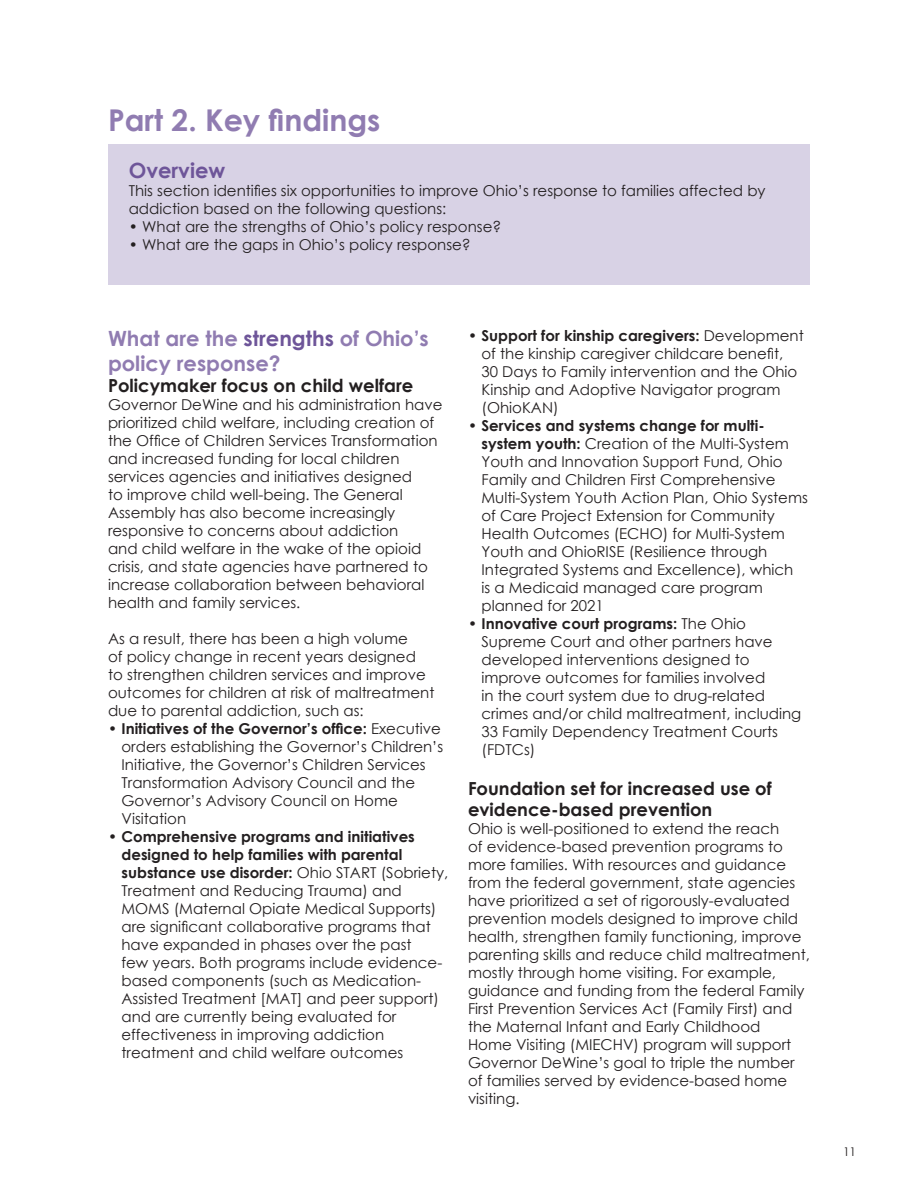
<style>
.page{position:relative;width:918px;height:1188px;background:#fff}
.page>*{position:absolute;margin:0;border:0;box-sizing:border-box;transform-origin:0 0}
.t1{font:700 30px "Century Gothic";color:#907cb1}
.heading_3{font:700 21px/25.2px "Century Gothic";color:#907cb1}
.heading_2{font:700 21px "Century Gothic";color:#6e5599}
.t2{font:700 18px/21.6px "Century Gothic";color:#231f20}
.t3{font:15px/18px "Century Gothic";color:#231f20}
.t4{font:12px "Century Gothic";color:#231f20}
.s1{color:#6e5599}
.s2{font-weight:700}
</style>
<div class="page">
<div style="left:108px;top:144px;width:702px;height:140px;background:#d8d2e5"></div>
<p class="t1" style="left:108px;top:97px;width:274px">Part 2. Key findings</p>
<p class="heading_2" style="left:129px;top:155px;width:98px">Overview</p>
<p class="t3" style="left:129px;top:182px;width:638px">This section identifies six opportunities to improve Ohio’s response to families affected by addiction based on the following questions:</p>
<p class="t3" style="left:129px;top:218px;width:374px">• What are the strengths of Ohio’s policy response?</p>
<p class="t3" style="left:129px;top:236px;width:344px">• What are the gaps in Ohio’s policy response?</p>
<p class="heading_3" style="left:108px;top:324px;width:322px">What are the <span class="s1">strengths</span> of Ohio’s policy response?</p>
<p class="t2" style="left:108px;top:374px;width:307px">Policymaker focus on child welfare</p>
<p class="t3" style="left:108px;top:396px;width:336px">Governor DeWine and his administration have prioritized child welfare, including creation of the Office of Children Services Transformation and increased funding for local children services agencies and initiatives designed<br>to improve child well-being. The General Assembly has also become increasingly responsive to concerns about addiction<br>and child welfare in the wake of the opioid crisis, and state agencies have partnered to increase collaboration between behavioral health and family services.</p>
<p class="t3" style="left:108px;top:630px;width:328px">As a result, there has been a high volume<br>of policy change in recent years designed to strengthen children services and improve outcomes for children at risk of maltreatment due to parental addiction, such as:</p>
<p class="t3" style="left:122px;top:720px;width:323px;text-indent:-14px">• <span class="s2">Initiatives of the Governor’s office:</span> Executive orders establishing the Governor’s Children’s Initiative, the Governor’s Children Services Transformation Advisory Council and the Governor’s Advisory Council on Home Visitation</p>
<p class="t3" style="left:122px;top:828px;width:328px;text-indent:-14px">• <span class="s2">Comprehensive programs and initiatives designed to help families with parental substance use disorder:</span> Ohio START (Sobriety, Treatment and Reducing Trauma) and MOMS (Maternal Opiate Medical Supports) are significant collaborative programs that have expanded in phases over the past<br>few years. Both programs include evidence&shy;based components (such as Medication-Assisted Treatment [MAT] and peer support) and are currently being evaluated for effectiveness in improving addiction treatment and child welfare outcomes</p>
<p class="t3" style="left:482px;top:326px;width:324px;text-indent:-14px">• <span class="s2">Support for kinship caregivers:</span> Development of the kinship caregiver childcare benefit,<br>30 Days to Family intervention and the Ohio Kinship and Adoptive Navigator program (OhioKAN)</p>
<p class="t3" style="left:482px;top:416px;width:328px;text-indent:-14px">• <span class="s2">Services and systems change for multi&shy;system youth:</span> Creation of the Multi-System Youth and Innovation Support Fund, Ohio Family and Children First Comprehensive Multi-System Youth Action Plan, Ohio Systems of Care Project Extension for Community Health Outcomes (ECHO) for Multi-System Youth and OhioRISE (Resilience through Integrated Systems and Excellence), which<br>is a Medicaid managed care program planned for 2021</p>
<p class="t3" style="left:482px;top:614px;width:321px;text-indent:-14px">• <span class="s2">Innovative court programs:</span> The Ohio Supreme Court and other partners have developed interventions designed to improve outcomes for families involved<br>in the court system due to drug-related crimes and/or child maltreatment, including 33 Family Dependency Treatment Courts (FDTCs)</p>
<p class="t2" style="left:468px;top:777px;width:305px">Foundation set for increased use of evidence-based prevention</p>
<p class="t3" style="left:468px;top:820px;width:344px">Ohio is well-positioned to extend the reach<br>of evidence-based prevention programs to more families. With resources and guidance from the federal government, state agencies have prioritized a set of rigorously-evaluated prevention models designed to improve child health, strengthen family functioning, improve parenting skills and reduce child maltreatment, mostly through home visiting. For example, guidance and funding from the federal Family First Prevention Services Act (Family First) and the Maternal Infant and Early Childhood<br>Home Visiting (MIECHV) program will support Governor DeWine’s goal to triple the number of families served by evidence-based home visiting.</p>
<p class="t4" style="left:843px;top:1144px;width:15px">11</p>
</div>
